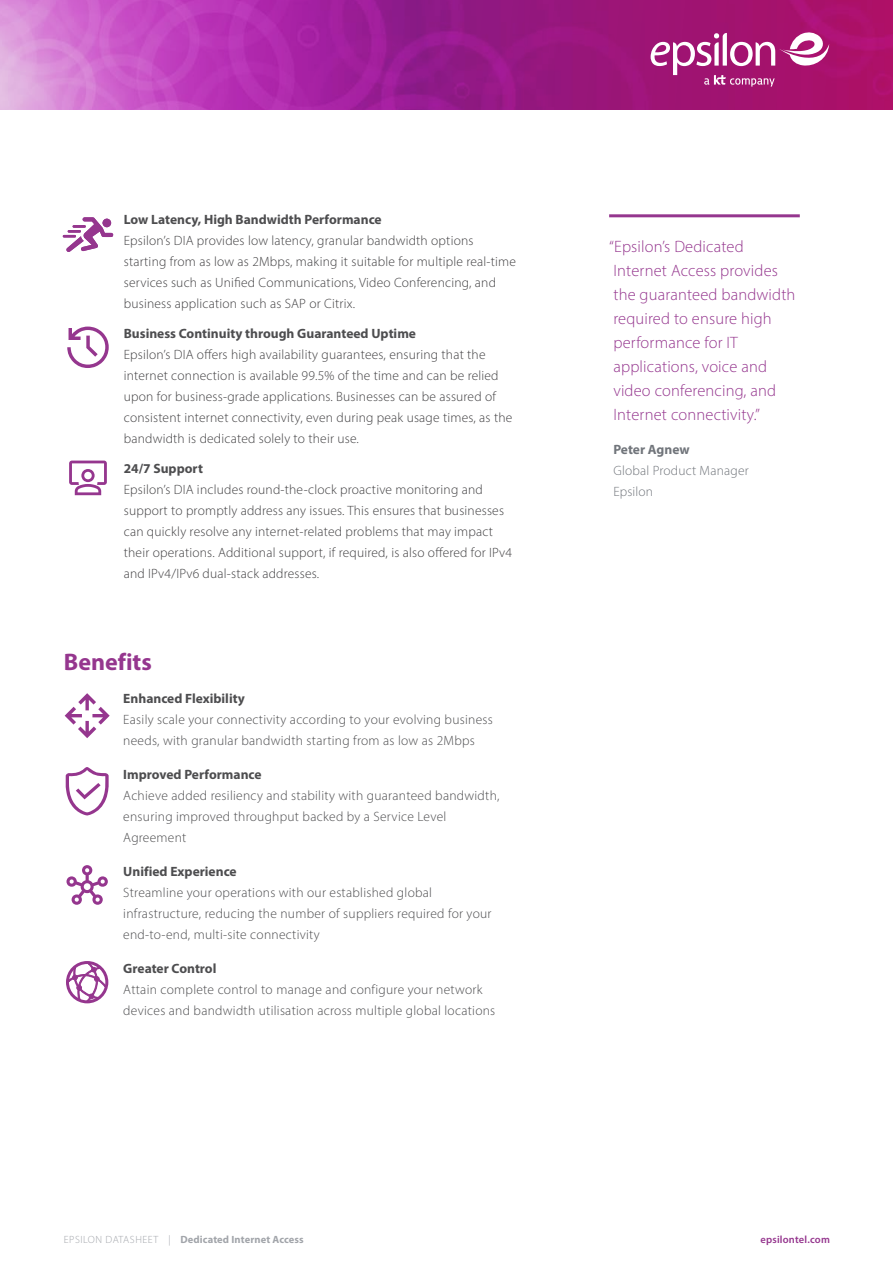
<style>
.page{position:relative;width:893px;height:1263px;background:#fff}
.page>*{position:absolute;margin:0;border:0;box-sizing:border-box;transform-origin:0 0}
.t1{font:700 24px "Myriad Pro";color:#95368e}
.t2{font:300 16.5px/24px "Myriad Pro";letter-spacing:.01em;color:#95368e}
.t3{font:300 13.5px/21px "Myriad Pro";letter-spacing:.015em;color:#414042}
.t4{font:300 13.5px/21px "Myriad Pro";letter-spacing:.02em;color:#4d4d4f}
.t5{font:700 13.5px "Myriad Pro";color:#4d4d4f}
.t6{font:300 13.5px/21px "Myriad Pro";letter-spacing:.015em;color:#71757b}
.t7{font:700 13.5px "Myriad Pro";letter-spacing:-.005em;color:#71757b}
.t8{font:700 10.5px "Myriad Pro";letter-spacing:.01em;color:#a2a5aa}
.t9{font:600 10.5px "Myriad Pro";letter-spacing:.02em;color:#95368e}
.s1{font-weight:300}
</style>
<div class="page">
<img style="left:0;top:0;width:893px;height:109px">
<svg style="left:651px;top:32px;width:178px;height:55px"></svg>
<svg style="left:66px;top:865px;width:42px;height:40px"></svg>
<svg style="left:68px;top:963px;width:38px;height:38px"></svg>
<div style="left:66px;top:961px;width:42px;height:42px;border:3px solid #95368e;border-radius:50%"></div>
<hr style="left:609px;top:214px;width:191px;height:3px;background:#95368e">
<svg style="left:63px;top:217px;width:50px;height:35px"></svg>
<svg style="left:67px;top:327px;width:42px;height:41px"></svg>
<svg style="left:69px;top:461px;width:38px;height:34px"></svg>
<svg style="left:65px;top:693px;width:45px;height:45px"></svg>
<svg style="left:66px;top:767px;width:43px;height:49px"></svg>
<p class="t5" style="left:124px;top:211px;width:259px">Low Latency, High Bandwidth Performance</p>
<p class="t3" style="left:124px;top:230px;width:394px">Epsilon’s DIA provides low latency, granular bandwidth options starting from as low as 2Mbps, making it suitable for multiple real-time services such as Unified Communications, Video Conferencing, and business application such as SAP or Citrix.</p>
<p class="t5" style="left:124px;top:325px;width:294px">Business Continuity through Guaranteed Uptime</p>
<p class="t3" style="left:124px;top:344px;width:390px">Epsilon’s DIA offers high availability guarantees, ensuring that the internet connection is available 99.5% of the time and can be relied upon for business-grade applications. Businesses can be assured of consistent internet connectivity, even during peak usage times, as the bandwidth is dedicated solely to their use.</p>
<p class="t5" style="left:124px;top:459px;width:81px">24/7 Support</p>
<p class="t3" style="left:124px;top:478px;width:390px">Epsilon’s DIA includes round-the-clock proactive monitoring and support to promptly address any issues. This ensures that businesses can quickly resolve any internet-related problems that may impact their operations. Additional support, if required, is also offered for IPv4 and IPv4/IPv6 dual-stack addresses.</p>
<h1 class="t1" style="left:64px;top:646px;width:90px">Benefits</h1>
<p class="t5" style="left:123px;top:690px;width:123px">Enhanced Flexibility</p>
<p class="t4" style="left:123px;top:709px;width:371px">Easily scale your connectivity according to your evolving business needs, with granular bandwidth starting from as low as 2Mbps</p>
<p class="t5" style="left:123px;top:766px;width:140px">Improved Performance</p>
<p class="t4" style="left:123px;top:785px;width:378px">Achieve added resiliency and stability with guaranteed bandwidth, ensuring improved throughput backed by a Service Level<br>Agreement</p>
<p class="t5" style="left:123px;top:863px;width:115px">Unified Experience</p>
<p class="t4" style="left:123px;top:882px;width:370px">Streamline your operations with our established global infrastructure, reducing the number of suppliers required for your end-to-end, multi-site connectivity</p>
<p class="t5" style="left:123px;top:959px;width:95px">Greater Control</p>
<p class="t4" style="left:123px;top:979px;width:373px">Attain complete control to manage and configure your network devices and bandwidth utilisation across multiple global locations</p>
<p class="t2" style="left:609px;top:235px;width:188px">“Epsilon’s Dedicated<br>Internet Access provides the guaranteed bandwidth required to ensure high performance for IT applications, voice and video conferencing, and<br>Internet connectivity.”</p>
<p class="t7" style="left:613px;top:441px;width:78px">Peter Agnew</p>
<p class="t6" style="left:613px;top:460px;width:137px">Global Product Manager<br>Epsilon</p>
<p class="t8" style="left:64px;top:1232px;width:241px"><span class="s1">EPSILON DATASHEET |</span> Dedicated Internet Access</p>
<p class="t9" style="left:760px;top:1232px;width:71px">epsilontel.com</p>
</div>
